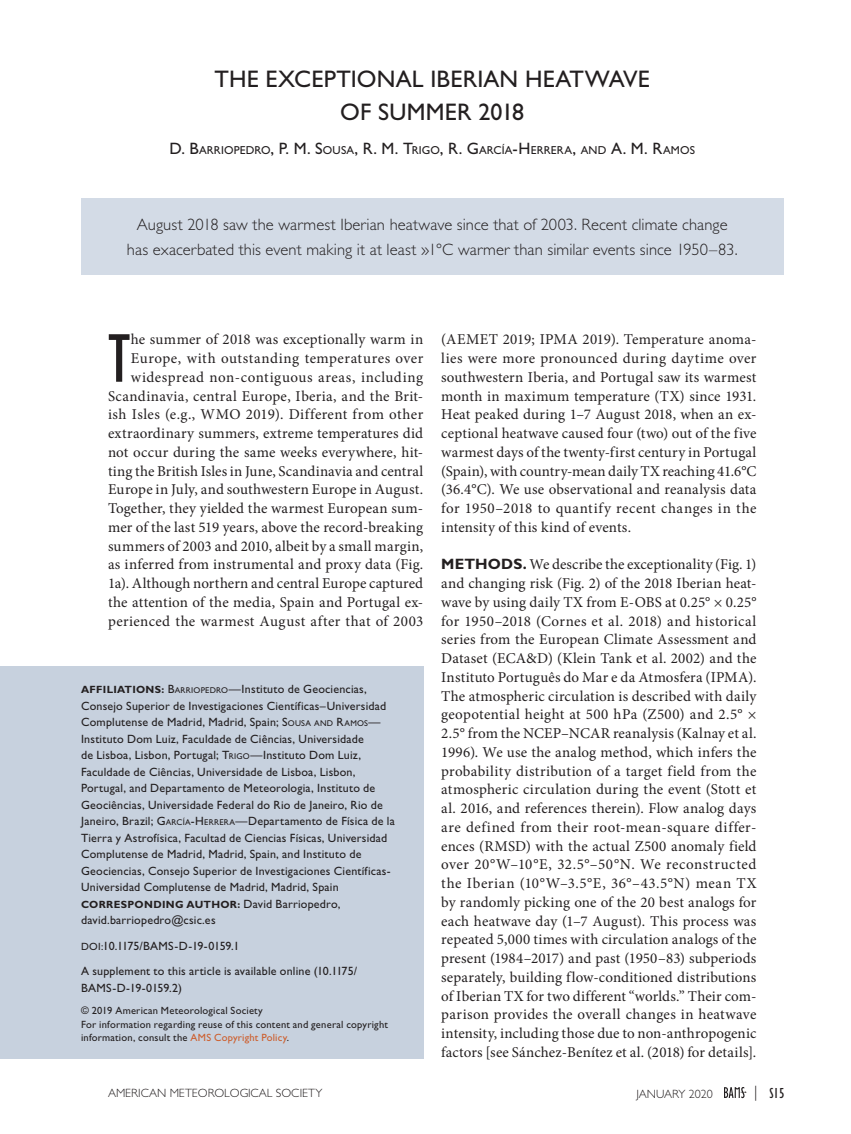
<style>
.page{position:relative;width:851px;height:1134px;background:#fff}
.page>*{position:absolute;margin:0;border:0;box-sizing:border-box;transform-origin:0 0}
.First_Paragraph_w_Dr{font:condensed 71.1px "Gill Sans Std";color:#231f20}
.Article_Title_Main{font:24px/33px "Gill Sans Std";letter-spacing:.005em;color:#231f20;text-align:center}
.Capsule_Summary{font:300 16.5px/24.8px "Gill Sans Std";letter-spacing:.005em;color:#231f20;text-align:center}
.First_Paragraph_w_bo{font:15px/18.8px "Minion Pro";letter-spacing:.01em;color:#231f20;text-align:justify}
.First_Paragraph_w_Dr-2{font:15px/18.8px "Minion Pro";letter-spacing:.02em;color:#231f20;text-align:right}
.t1{font:condensed 15px "Gill Sans Std";color:#231f20}
.Affiliation_Correspo{font:12px/16.5px "Gill Sans Std";letter-spacing:.015em;color:#231f20}
.Supplement{font:12px/16.5px "Gill Sans Std";letter-spacing:.015em;color:#231f20}
.t2{font:300 12px "Gill Sans Std";color:#231f20}
.info_box_-_DOI{font:12px "Gill Sans Std";letter-spacing:-.02em;color:#231f20}
.Authors{font:11.55px "Gill Sans Std";letter-spacing:.01em;color:#231f20}
.info_box_-_In_Final{font:10.5px/13.5px "Gill Sans Std";letter-spacing:.02em;color:#231f20}
.Affiliation_Correspo-2{font:700 10.5px "Gill Sans Std";letter-spacing:.03em;color:#231f20}
.In_Final_Form_Copyri{font:10.5px "Gill Sans Std";letter-spacing:.02em;color:#231f20}
.s1{font-size:16.5px}
.s2{font-family:"Gill Sans Std";font-weight:700}
.s3{font-weight:700;font-size:10.5px}
.s4{font-style:inherit}
.s5{font-size:8.4px}
.s6{font-weight:400;font-size:12px}
.s7{font-size:10.5px}
.s8{color:#cd5d2b}
.s9{font-weight:300;font-stretch:normal}
</style>
<div class="page">
<div style="left:0;top:667px;width:423px;height:392px;background:#c7d1de"></div>
<div style="left:81px;top:198px;width:702px;height:77px;background:#d3dbe6"></div>
<svg style="left:724px;top:1087px;width:22px;height:11px"></svg>
<p class="Article_Title_Main" style="left:214px;top:62px;width:436px">THE EXCEPTIONAL IBERIAN HEATWAVE<br>OF SUMMER 2018</p>
<p class="Authors" style="left:169px;top:144px;width:526px"><span class="s1">D. B</span>ARRIOPEDRO<span class="s1">, P. M . S</span>OUSA<span class="s1">, R. M . T</span>RIGO<span class="s1">, R. G</span>ARCÍA<span class="s1">-H</span>ERRERA<span class="s1">,</span> AND <span class="s1">A. M . R</span>AMOS</p>
<p class="Capsule_Summary" style="left:127px;top:212px;width:612px">August 2018 saw the warmest Iberian heatwave since that of 2003. Recent climate change has exacerbated this event making it at least »1°C warmer than similar events since 1950–83.</p>
<p class="First_Paragraph_w_Dr-2" style="left:108px;top:330px;width:317px">he summer of 2018 was exceptionally warm in Europe, with outstanding temperatures over widespread non-contiguous areas, including Scandinavia, central Europe, Iberia, and the Brit&shy;ish Isles (e.g., WMO 2019). Different from other extraordinary summers, extreme temperatures did not occur during the same weeks everywhere, hit&shy;ting the British Isles in June, Scandinavia and central Europe in July, and southwestern Europe in August.<br>Together, they yielded the warmest European sum&shy;mer of the last 519 years, above the record-breaking summers of 2003 and 2010, albeit by a small margin, as inferred from instrumental and proxy data (Fig.<br>1a). Although northern and central Europe captured the attention of the media, Spain and Portugal ex&shy;perienced the warmest August after that of 2003</p>
<p class="First_Paragraph_w_Dr-2" style="left:441px;top:330px;width:317px;text-align:justify">(AEMET 2019; IPMA 2019). Temperature anoma&shy;lies were more pronounced during daytime over southwestern Iberia, and Portugal saw its warmest month in maximum temperature (TX) since 1931.<br>Heat peaked during 1–7 August 2018, when an ex&shy;ceptional heatwave caused four (two) out of the five warmest days of the twenty-first century in Portugal (Spain), with country-mean daily TX reaching 41.6°C (36.4°C). We use observational and reanalysis data for 1950–2018 to quantify recent changes in the intensity of this kind of events.</p>
<p class="First_Paragraph_w_Dr" style="left:108px;top:320px;width:24px">T</p>
<p class="First_Paragraph_w_bo" style="left:441px;top:555px;width:317px"><span class="s2">METHODS.</span> We describe the exceptionality (Fig. 1) and changing risk (Fig. 2) of the 2018 Iberian heat&shy;wave by using daily TX from E-OBS at 0.25° × 0.25° for 1950–2018 (Cornes et al. 2018) and historical series from the European Climate Assessment and Dataset (ECA&amp;D) (Klein Tank et al. 2002) and the Instituto Português do Mar e da Atmosfera (IPMA).<br>The atmospheric circulation is described with daily geopotential height at 500 hPa (Z500) and 2.5° × 2.5° from the NCEP–NCAR reanalysis (Kalnay et al.<br>1996). We use the analog method, which infers the probability distribution of a target field from the atmospheric circulation during the event (Stott et al. 2016, and references therein). Flow analog days are defined from their root-mean-square differ&shy;ences (RMSD) with the actual Z500 anomaly field over 20°W–10°E, 32.5°–50°N. We reconstructed the Iberian (10°W–3.5°E, 36°–43.5°N) mean TX by randomly picking one of the 20 best analogs for each heatwave day (1–7 August). This process was repeated 5,000 times with circulation analogs of the present (1984–2017) and past (1950–83) subperiods separately, building flow-conditioned distributions of Iberian TX for two different “worlds.” Their com&shy;parison provides the overall changes in heatwave intensity, including those due to non-anthropogenic factors [see Sánchez-Benítez et al. (2018) for details].</p>
<p class="Affiliation_Correspo" style="left:81px;top:681px;width:315px"><span class="s3">AFFILIATIONS:</span> <span class="s4">B</span><span class="s5">ARRIOPEDRO</span>—Instituto de Geociencias, Consejo Superior de Investigaciones Científicas–Universidad Complutense de Madrid, Madrid, Spain; <span class="s4">S</span><span class="s5">OUSA AND</span> <span class="s4">R</span><span class="s5">AMOS</span>— Instituto Dom Luiz, Faculdade de Ciências, Universidade<br>de Lisboa, Lisbon, Portugal; <span class="s4">T</span><span class="s5">RIGO</span>—Instituto Dom Luiz, Faculdade de Ciências, Universidade de Lisboa, Lisbon, Portugal, and Departamento de Meteorologia, Instituto de Geociências, Universidade Federal do Rio de Janeiro, Rio de Janeiro, Brazil; <span class="s4">G</span><span class="s5">ARCÍA</span><span class="s4">-H</span><span class="s5">ERRERA</span>—Departamento de Física de la Tierra y Astrofísica, Facultad de Ciencias Físicas, Universidad Complutense de Madrid, Madrid, Spain, and Instituto de Geociencias, Consejo Superior de Investigaciones Científicas-Universidad Complutense de Madrid, Madrid, Spain</p>
<p class="Affiliation_Correspo-2" style="left:81px;top:898px;width:261px">CORRESPONDING AUTHOR: <span class="s6">David Barriopedro,</span></p>
<p class="Affiliation_Correspo" style="left:81px;top:912px;width:136px">david.barriopedro@csic.es</p>
<p class="info_box_-_DOI" style="left:81px;top:939px;width:160px"><span class="s7">DOI:</span>10.1175/BAMS-D-19-0159.1</p>
<p class="Supplement" style="left:81px;top:963px;width:277px">A supplement to this article is available online (10.1175/<br>BAMS-D-19-0159.2)</p>
<p class="In_Final_Form_Copyri" style="left:81px;top:1004px;width:183px">© 2019 American Meteorological Society</p>
<p class="info_box_-_In_Final" style="left:81px;top:1017px;width:308px">For information regarding reuse of this content and general copyright information, consult the <span class="s8">AMS Copyright Policy</span>.</p>
<p class="t2" style="left:108px;top:1086px;width:216px">AMERICAN METEOROLOGICAL SOCIETY</p>
<p class="t2" style="left:636px;top:1087px;width:78px">JANUARY 2020</p>
<p class="t1" style="left:754px;top:1085px;width:32px"><span class="s9">|</span> S15</p>
</div>
